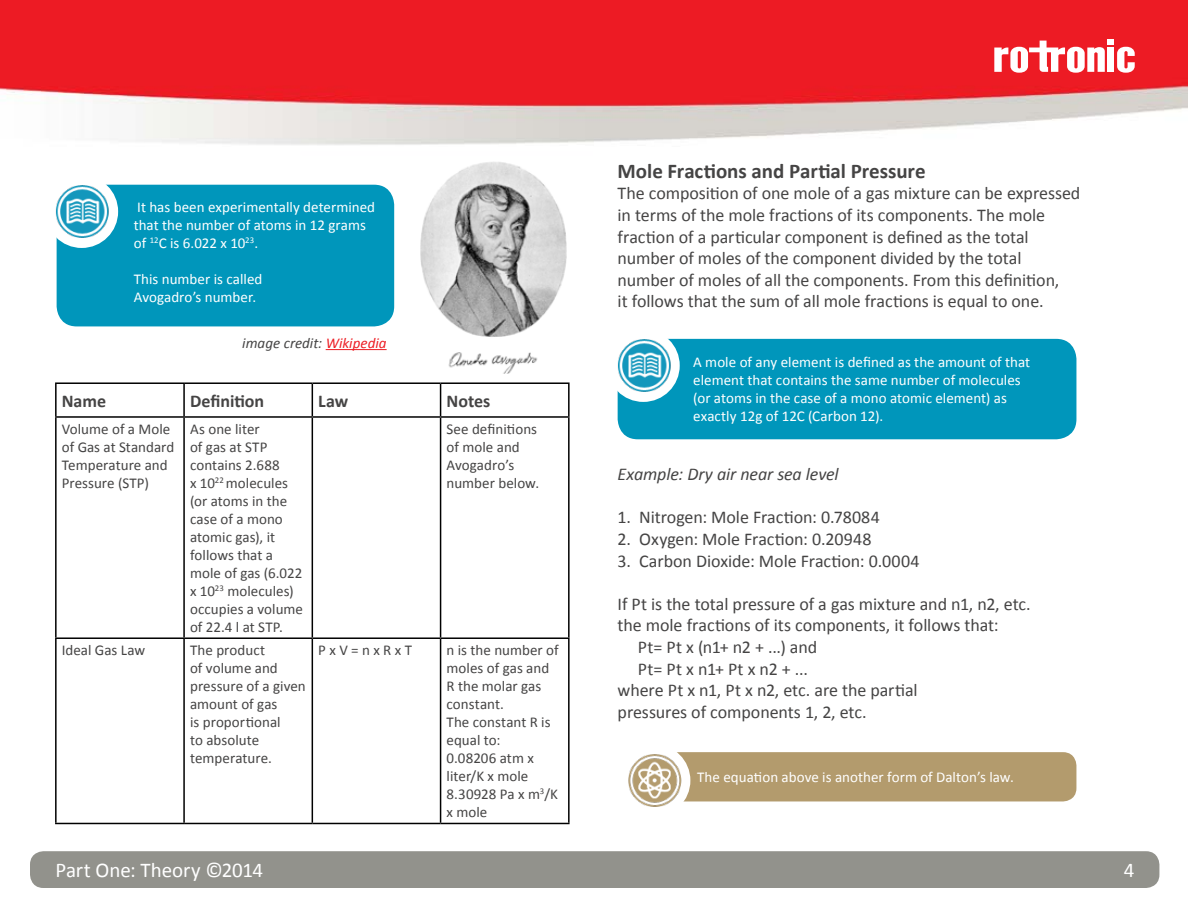
<style>
.page{position:relative;width:1188px;height:918px;background:#fff}
.page>*{position:absolute;margin:0;border:0;box-sizing:border-box;transform-origin:0 0}
.t1{font:700 21px "Calibri";color:#454444}
.t2{font:21px "Calibri";letter-spacing:-.005em;color:#fff}
.t3{font:18px/21.6px "Calibri";letter-spacing:-.005em;color:#454444}
.t4{font:italic 18px "Calibri";letter-spacing:-.005em;color:#454444}
.t5{font:700 18px "Calibri";color:#454444}
.t6{font:15px/18px "Calibri";color:#454444}
.t7{font:15px/18px "Calibri";color:#fff}
.t8{font:italic 15px "Calibri";color:#454444}
.s1{color:#ed1d24}
</style>
<div class="page">
<img style="left:0;top:0;width:1188px;height:888px">
<div style="left:30px;top:851px;width:1129px;height:37px;background:#92928c;border-radius:14px"></div>
<div style="left:1107px;top:48px;width:7px;height:24px;background:#fff"></div>
<svg style="left:1117px;top:47px;width:18px;height:26px"></svg>
<div style="left:1107px;top:39px;width:7px;height:6px;background:#fff"></div>
<svg style="left:994px;top:41px;width:111px;height:32px"></svg>
<hr style="left:55px;top:382px;width:129px;height:2px;background:#000">
<hr style="left:55px;top:384px;width:2px;height:32px;background:#000">
<hr style="left:184px;top:382px;width:128px;height:2px;background:#000">
<hr style="left:183px;top:384px;width:2px;height:32px;background:#000">
<hr style="left:312px;top:382px;width:129px;height:2px;background:#000">
<hr style="left:312px;top:384px;width:1px;height:32px;background:#000">
<hr style="left:441px;top:382px;width:129px;height:2px;background:#000">
<hr style="left:440px;top:384px;width:1px;height:32px;background:#000">
<hr style="left:568px;top:384px;width:2px;height:32px;background:#000">
<hr style="left:55px;top:416px;width:129px;height:2px;background:#000">
<hr style="left:55px;top:418px;width:2px;height:219px;background:#000">
<hr style="left:184px;top:416px;width:128px;height:2px;background:#000">
<hr style="left:183px;top:418px;width:2px;height:219px;background:#000">
<hr style="left:312px;top:416px;width:129px;height:2px;background:#000">
<hr style="left:312px;top:418px;width:1px;height:219px;background:#000">
<hr style="left:441px;top:416px;width:129px;height:2px;background:#000">
<hr style="left:440px;top:418px;width:1px;height:219px;background:#000">
<hr style="left:568px;top:418px;width:2px;height:219px;background:#000">
<hr style="left:55px;top:637px;width:129px;height:2px;background:#000">
<hr style="left:55px;top:639px;width:2px;height:184px;background:#000">
<hr style="left:184px;top:637px;width:128px;height:2px;background:#000">
<hr style="left:183px;top:639px;width:2px;height:184px;background:#000">
<hr style="left:312px;top:637px;width:129px;height:2px;background:#000">
<hr style="left:312px;top:639px;width:1px;height:184px;background:#000">
<hr style="left:441px;top:637px;width:129px;height:2px;background:#000">
<hr style="left:440px;top:639px;width:1px;height:184px;background:#000">
<hr style="left:568px;top:639px;width:2px;height:184px;background:#000">
<hr style="left:55px;top:823px;width:129px;height:1px;background:#000">
<hr style="left:184px;top:823px;width:128px;height:1px;background:#000">
<hr style="left:312px;top:823px;width:129px;height:1px;background:#000">
<hr style="left:441px;top:823px;width:129px;height:1px;background:#000">
<div style="left:618px;top:339px;width:458px;height:100px;background:#0096bb;border-radius:20px"></div>
<div style="left:607px;top:329px;width:73px;height:73px;background:#fff;border-radius:50%"></div>
<img style="left:612px;top:334px;width:62px;height:63px">
<div style="left:57px;top:185px;width:337px;height:141px;background:#0096bb;border-radius:20px"></div>
<div style="left:45px;top:175px;width:73px;height:73px;background:#fff;border-radius:50%"></div>
<img style="left:51px;top:180px;width:62px;height:63px">
<img style="left:420px;top:160px;width:147px;height:214px">
<div style="left:628px;top:752px;width:448px;height:49px;background:#b39b6d;border-radius:14px"></div>
<div style="left:618px;top:744px;width:72px;height:73px;background:#fff;border-radius:50%"></div>
<img style="left:624px;top:750px;width:62px;height:62px">
<hr style="left:326px;top:349px;width:61px;height:1px;background:#ed1d24">
<p class="t7" style="left:134px;top:199px;width:243px">It has been experimentally determined that the number of atoms in 12 grams of <sup>12</sup>C is 6.022 x 10<sup>23</sup>.</p>
<p class="t7" style="left:134px;top:271px;width:130px">This number is called<br>Avogadro’s number.</p>
<p class="t8" style="left:242px;top:334px;width:146px">image credit: <span class="s1">Wikipedia</span></p>
<p class="t5" style="left:62px;top:389px;width:46px">Name</p>
<p class="t5" style="left:190px;top:389px;width:76px">Definition</p>
<p class="t5" style="left:318px;top:389px;width:31px">Law</p>
<p class="t5" style="left:447px;top:389px;width:45px">Notes</p>
<p class="t6" style="left:62px;top:420px;width:114px">Volume of a Mole of Gas at Standard<br>Temperature and<br>Pressure (STP)</p>
<p class="t6" style="left:190px;top:420px;width:115px">As one liter<br>of gas at STP contains 2.688<br>x 10<sup>22</sup> molecules (or atoms in the case of a mono atomic gas), it follows that a mole of gas (6.022 x 10<sup>23</sup> molecules) occupies a volume of 22.4 l at STP.</p>
<p class="t6" style="left:447px;top:420px;width:94px">See definitions of mole and<br>Avogadro’s number below.</p>
<p class="t6" style="left:62px;top:642px;width:85px">Ideal Gas Law</p>
<p class="t6" style="left:190px;top:642px;width:117px">The product<br>of volume and pressure of a given amount of gas<br>is proportional<br>to absolute temperature.</p>
<p class="t6" style="left:318px;top:642px;width:95px">P x V = n x R x T</p>
<p class="t6" style="left:447px;top:642px;width:114px">n is the number of moles of gas and<br>R the molar gas constant.<br>The constant R is equal to:<br>0.08206 atm x liter/K x mole<br>8.30928 Pa x m<sup>3</sup>/K x mole</p>
<p class="t1" style="left:618px;top:157px;width:310px">Mole Fractions and Partial Pressure</p>
<p class="t3" style="left:618px;top:183px;width:464px">The composition of one mole of a gas mixture can be expressed in terms of the mole fractions of its components. The mole fraction of a particular component is defined as the total number of moles of the component divided by the total number of moles of all the components. From this definition,<br>it follows that the sum of all mole fractions is equal to one.</p>
<p class="t7" style="left:693px;top:353px;width:339px">A mole of any element is defined as the amount of that element that contains the same number of molecules (or atoms in the case of a mono atomic element) as exactly 12g of 12C (Carbon 12).</p>
<p class="t4" style="left:618px;top:463px;width:223px">Example: Dry air near sea level</p>
<p class="t3" style="left:618px;top:507px;width:264px">1. Nitrogen: Mole Fraction: 0.78084</p>
<p class="t3" style="left:618px;top:528px;width:255px">2. Oxygen: Mole Fraction: 0.20948</p>
<p class="t3" style="left:618px;top:550px;width:304px">3. Carbon Dioxide: Mole Fraction: 0.0004</p>
<p class="t3" style="left:618px;top:593px;width:415px">If Pt is the total pressure of a gas mixture and n1, n2, etc.</p>
<p class="t3" style="left:618px;top:615px;width:383px">the mole fractions of its components, it follows that:</p>
<p class="t3" style="left:638px;top:636px;width:181px">Pt= Pt x (n1+ n2 + ...) and</p>
<p class="t3" style="left:638px;top:658px;width:172px">Pt= Pt x n1+ Pt x n2 + ...</p>
<p class="t3" style="left:618px;top:679px;width:301px">where Pt x n1, Pt x n2, etc. are the partial</p>
<p class="t3" style="left:618px;top:701px;width:251px">pressures of components 1, 2, etc.</p>
<p class="t7" style="left:697px;top:768px;width:318px">The equation above is another form of Dalton’s law.</p>
<p class="t2" style="left:56px;top:857px;width:209px">Part One: Theory ©2014</p>
<p class="t2" style="left:1124px;top:857px;width:12px">4</p>
</div>
